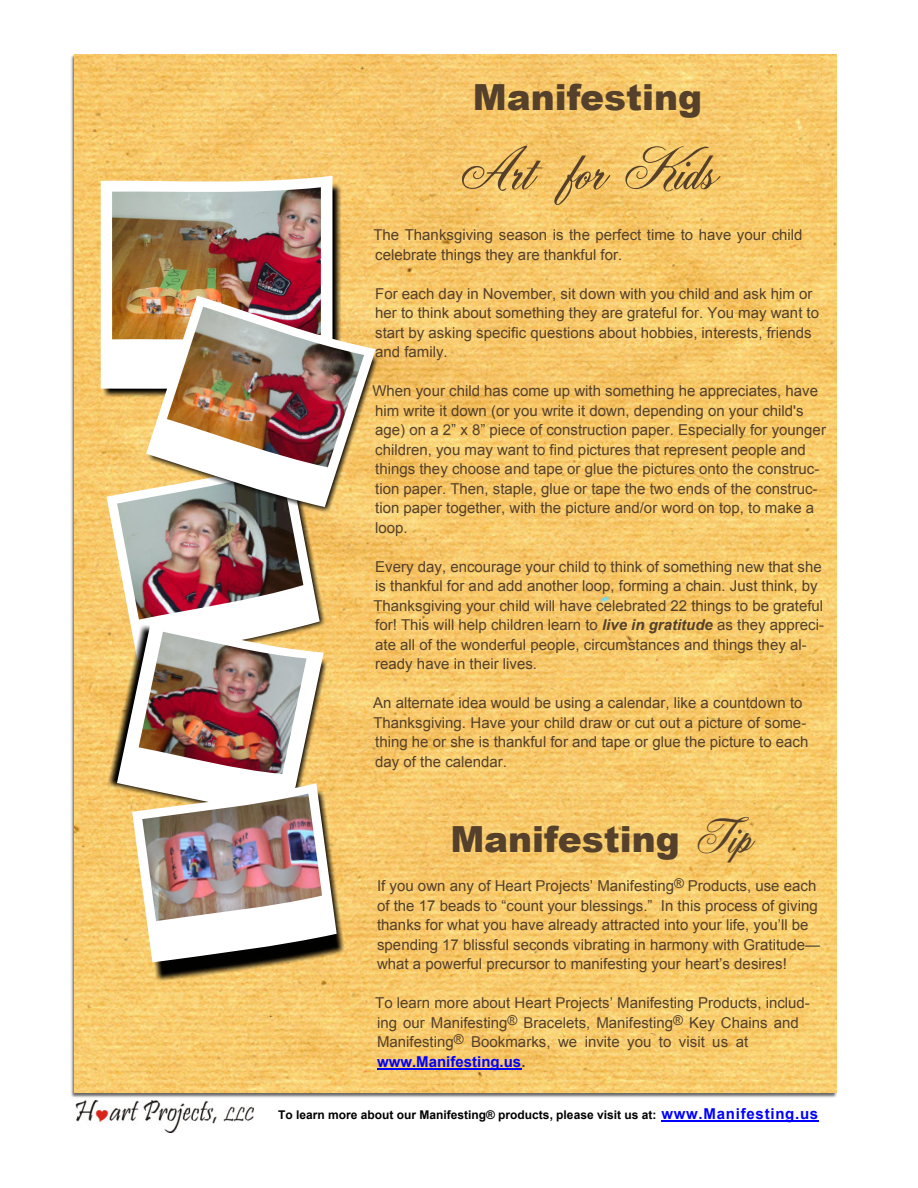
<style>
.page{position:relative;width:918px;height:1188px;background:#fff}
.page>*{position:absolute;margin:0;border:0;box-sizing:border-box;transform-origin:0 0}
.t1{font:54px "Ancestory SF";color:#54402b}
.t2{font:900 36px "Arial";color:#54402b}
.t3{font:15px/19.5px "Arial";color:#54402b}
.t4{font:700 12px "Arial";color:#000}
.s1{font-weight:700;font-style:italic}
.s2{font-family:"Ancestory SF";font-weight:400;font-size:45px}
.s3{font-weight:700;color:#00f}
.s4{font-weight:700}
.s5{font-size:15px;color:#00f}
</style>
<div class="page">
<img style="left:75px;top:55px;width:761px;height:1038px">
<hr style="left:661px;top:1120px;width:158px;height:2px;background:#00f">
<img style="left:94px;top:174px;width:256px;height:231px">
<svg style="left:101px;top:176px;width:231px;height:214px"></svg>
<img style="left:112px;top:187px;width:209px;height:154px">
<img style="left:99px;top:452px;width:240px;height:158px">
<img style="left:135px;top:287px;width:257px;height:243px">
<img style="left:146px;top:296px;width:230px;height:211px">
<img style="left:167px;top:307px;width:197px;height:160px">
<img style="left:97px;top:610px;width:243px;height:227px">
<img style="left:125px;top:778px;width:232px;height:215px">
<img style="left:107px;top:458px;width:230px;height:504px">
<img style="left:142px;top:794px;width:180px;height:127px">
<img style="left:75px;top:1101px;width:178px;height:31px">
<hr style="left:377px;top:1068px;width:144px;height:2px;background:#00f">
<h2 class="t2" style="left:473px;top:84px;width:231px">Manifesting</h2>
<h1 class="t1" style="left:454px;top:136px;width:258px">Art for Kids</h1>
<p class="t3" style="left:373px;top:227px;width:431px">The Thanksgiving season is the perfect time to have your child celebrate things they are thankful for.</p>
<p class="t3" style="left:375px;top:285px;width:445px">For each day in November, sit down with you child and ask him or her to think about something they are grateful for. You may want to start by asking specific questions about hobbies, interests, friends and family.</p>
<p class="t3" style="left:372px;top:383px;width:455px">When your child has come up with something he appreciates, have him write it down (or you write it down, depending on your child's age) on a 2” x 8” piece of construction paper. Especially for younger children, you may want to find pictures that represent people and things they choose and tape or glue the pictures onto the construc&shy;tion paper. Then, staple, glue or tape the two ends of the construc&shy;tion paper together, with the picture and/or word on top, to make a loop.</p>
<p class="t3" style="left:373px;top:558px;width:452px">Every day, encourage your child to think of something new that she is thankful for and add another loop, forming a chain. Just think, by Thanksgiving your child will have celebrated 22 things to be grateful for! This will help children learn to <span class="s1">live in gratitude</span> as they appreci&shy;ate all of the wonderful people, circumstances and things they al&shy;ready have in their lives.</p>
<p class="t3" style="left:373px;top:695px;width:437px">An alternate idea would be using a calendar, like a countdown to Thanksgiving. Have your child draw or cut out a picture of some&shy;thing he or she is thankful for and tape or glue the picture to each day of the calendar.</p>
<h2 class="t2" style="left:450px;top:826px;width:300px">Manifesting <span class="s2">Tip</span></h2>
<p class="t3" style="left:377px;top:878px;width:445px">If you own any of Heart Projects’ Manifesting<sup>®</sup> Products, use each of the 17 beads to “count your blessings.” In this process of giving thanks for what you have already attracted into your life, you’ll be spending 17 blissful seconds vibrating in harmony with Gratitude— what a powerful precursor to manifesting your heart’s desires!</p>
<p class="t3" style="left:375px;top:995px;width:436px">To learn more about Heart Projects’ Manifesting Products, includ&shy;ing our Manifesting<sup>®</sup> Bracelets, Manifesting<sup>®</sup> Key Chains and Manifesting<sup>®</sup> Bookmarks, we invite you to visit us at <span class="s3">www.Manifesting.us</span><span class="s4">.</span></p>
<p class="t4" style="left:278px;top:1110px;width:542px">To learn more about our Manifesting® products, please visit us at: <span class="s5">www.Manifesting.us</span></p>
</div>
